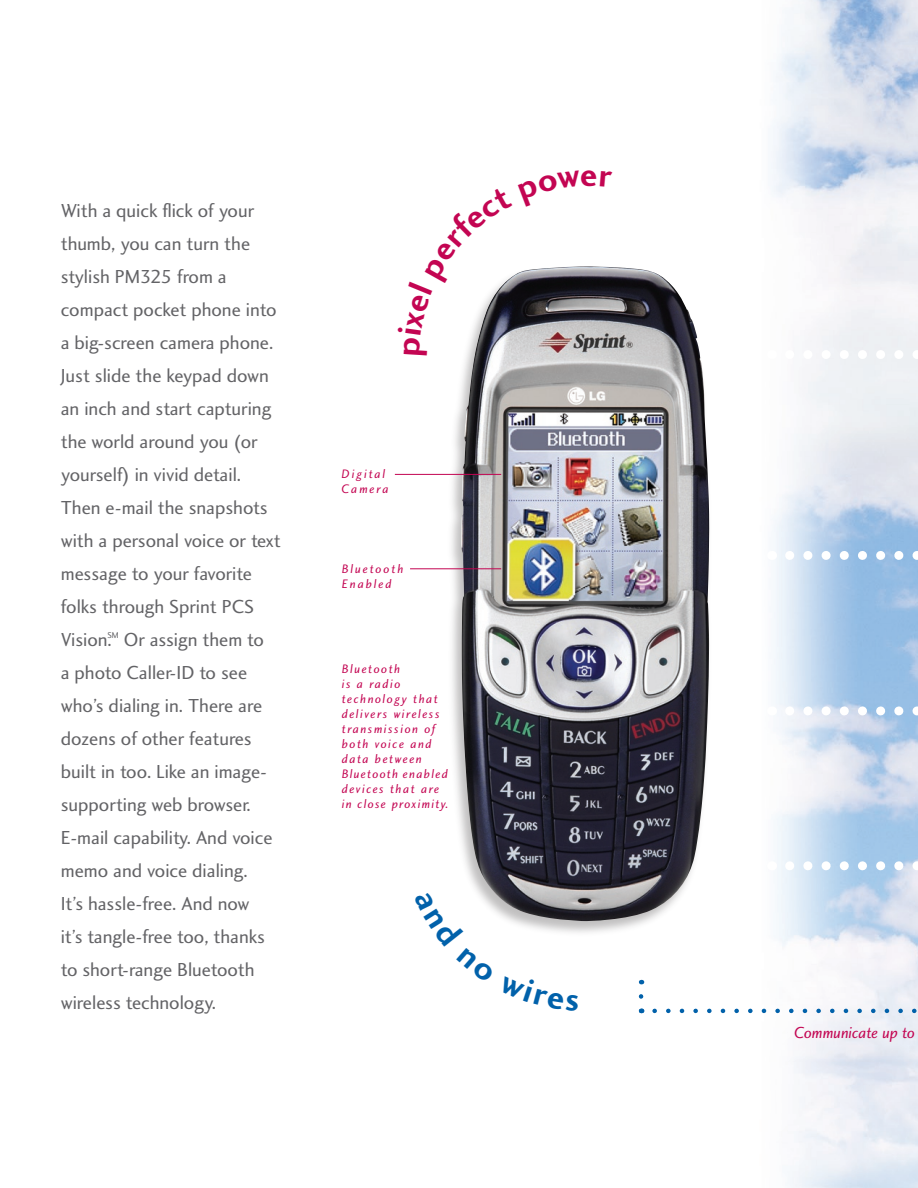
<style>
.page{position:relative;width:918px;height:1188px;background:#fff}
.page>*{position:absolute;margin:0;border:0;box-sizing:border-box;transform-origin:0 0}
.t1{font:19.5px/33px "Charlotte Sans Book Plain";color:#636366}
.No_indent{font:16.5px "Charlotte Sans Book Italic Plain";color:#c30552}
.callouts{font:12.75px/15px "Charlotte Sans Book Italic Plain";letter-spacing:.12em;color:#c30552}
.specs{font:12.75px/15px "Charlotte Sans Book Italic Plain";letter-spacing:.15em;color:#c30552}
.t2{font:8.7px "Charlotte Sans Book Plain";color:#636366}
</style>
<div class="page">
<div style="left:446px;top:264px;width:268px;height:675px;background:#231f20;opacity:.29"></div>
<img style="left:461px;top:266px;width:248px;height:655px">
<img style="left:763px;top:0;width:155px;height:1188px">
<svg style="left:790px;top:350px;width:128px;height:9px"></svg>
<svg style="left:790px;top:551px;width:128px;height:9px"></svg>
<svg style="left:790px;top:706px;width:128px;height:9px"></svg>
<svg style="left:790px;top:861px;width:128px;height:9px"></svg>
<hr style="left:395px;top:474px;width:106px;height:1px;background:#c30552">
<hr style="left:410px;top:568px;width:91px;height:1px;background:#c30552">
<svg style="left:655px;top:1009px;width:263px;height:4px"></svg>
<svg style="left:639px;top:980px;width:4px;height:17px"></svg>
<svg style="left:446px;top:891px;width:133px;height:48px"></svg>
<svg style="left:446px;top:264px;width:66px;height:92px"></svg>
<p class="t1" style="left:61px;top:194px;width:221px">With a quick flick of your thumb, you can turn the stylish PM325 from a compact pocket phone into a big-screen camera phone.<br>Just slide the keypad down an inch and start capturing the world around you (or yourself) in vivid detail.<br>Then e-mail the snapshots with a personal voice or text message to your favorite folks through Sprint PCS<br>Vision.</p>
<p class="t2" style="left:107px;top:630px;width:13px">SM</p>
<p class="t1" style="left:61px;top:623px;width:213px;text-indent:63px">Or assign them to a photo Caller-ID to see who’s dialing in. There are dozens of other features built in too. Like an image&shy;supporting web browser.<br>E-mail capability. And voice memo and voice dialing.<br>It’s hassle-free. And now it’s tangle-free too, thanks to short-range Bluetooth wireless technology.</p>
<p class="specs" style="left:342px;top:466px;width:48px">Digital<br>Camera</p>
<p class="specs" style="left:342px;top:561px;width:63px">Bluetooth<br>Enabled</p>
<p class="callouts" style="left:342px;top:662px;width:108px">Bluetooth<br>is a radio technology that delivers wireless transmission of both voice and data between<br>Bluetooth enabled devices that are in close proximity.</p>
<p class="No_indent" style="left:794px;top:1023px;width:122px">Communicate up to</p>
</div>
